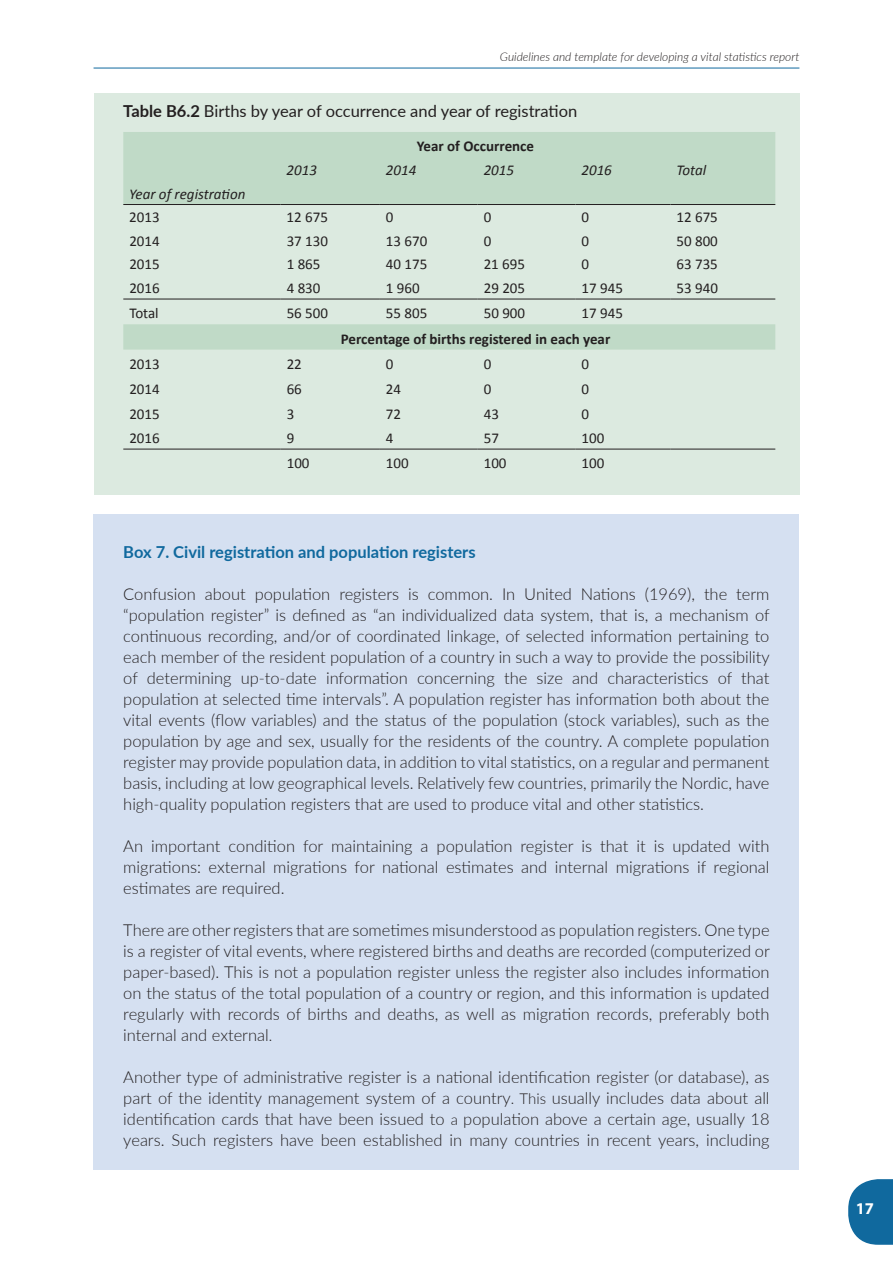
<style>
.page{position:relative;width:893px;height:1263px;background:#fff}
.page>*{position:absolute;margin:0;border:0;box-sizing:border-box;transform-origin:0 0}
.t1{font:300 16.5px/21px "Lato";color:#231f20;text-align:justify}
.t2{font:16.5px "Lato";color:#231f20}
.t3{font:700 16.5px "Lato";color:#10699e}
.t4{font:700 16.5px "Myriad Pro";color:#fff}
.t5{font:15px "Calibri";color:#231f20}
.t6{font:700 15px "Calibri";color:#231f20}
.t7{font:italic 15px "Calibri";color:#231f20}
.t8{font:italic 300 12px "Lato";color:#231f20}
.s1{font-weight:700}
.s2{font-size:15px}
</style>
<div class="page">
<svg style="left:848px;top:1179px;width:45px;height:66px;background:#2f7daa"></svg>
<hr style="left:94px;top:68px;width:705px;height:1px;background:#10699e">
<div style="left:94px;top:94px;width:705px;height:401px;background:#dceae0"></div>
<div style="left:94px;top:514px;width:705px;height:656px;background:#d5e0f1"></div>
<svg style="left:123px;top:132px;width:652px;height:218px"></svg>
<hr style="left:123px;top:204px;width:158px;height:1px;background:#231f20">
<hr style="left:281px;top:204px;width:99px;height:1px;background:#231f20">
<hr style="left:380px;top:204px;width:98px;height:1px;background:#231f20">
<hr style="left:478px;top:204px;width:97px;height:1px;background:#231f20">
<hr style="left:575px;top:204px;width:95px;height:1px;background:#231f20">
<hr style="left:670px;top:204px;width:105px;height:1px;background:#231f20">
<hr style="left:123px;top:299px;width:158px;height:1px;background:#231f20">
<hr style="left:281px;top:299px;width:99px;height:1px;background:#231f20">
<hr style="left:380px;top:299px;width:98px;height:1px;background:#231f20">
<hr style="left:478px;top:299px;width:97px;height:1px;background:#231f20">
<hr style="left:575px;top:299px;width:95px;height:1px;background:#231f20">
<hr style="left:670px;top:299px;width:105px;height:1px;background:#231f20">
<hr style="left:123px;top:449px;width:158px;height:1px;background:#231f20">
<hr style="left:281px;top:449px;width:99px;height:1px;background:#231f20">
<hr style="left:380px;top:449px;width:98px;height:1px;background:#231f20">
<hr style="left:478px;top:449px;width:97px;height:1px;background:#231f20">
<hr style="left:575px;top:449px;width:95px;height:1px;background:#231f20">
<hr style="left:670px;top:449px;width:105px;height:1px;background:#231f20">
<p class="t8" style="left:500px;top:48px;width:301px">Guidelines and template for developing a vital statistics report</p>
<p class="t2" style="left:123px;top:100px;width:456px"><span class="s1">Table B6.2</span> Births by year of occurrence and year of registration</p>
<p class="t6" style="left:417px;top:137px;width:119px">Year of Occurrence</p>
<p class="t7" style="left:129px;top:184px;width:118px">Year of registration</p>
<p class="t7" style="left:287px;top:160px;width:32px">2013</p>
<p class="t7" style="left:386px;top:160px;width:32px">2014</p>
<p class="t7" style="left:484px;top:160px;width:32px">2015</p>
<p class="t7" style="left:581px;top:160px;width:32px">2016</p>
<p class="t7" style="left:676px;top:160px;width:31px">Total</p>
<p class="t5" style="left:129px;top:208px;width:32px">2013</p>
<p class="t5" style="left:287px;top:208px;width:43px">12 675</p>
<p class="t5" style="left:386px;top:208px;width:9px">0</p>
<p class="t5" style="left:484px;top:208px;width:9px">0</p>
<p class="t5" style="left:581px;top:208px;width:9px">0</p>
<p class="t5" style="left:676px;top:208px;width:43px">12 675</p>
<p class="t5" style="left:129px;top:231px;width:32px">2014</p>
<p class="t5" style="left:287px;top:231px;width:43px">37 130</p>
<p class="t5" style="left:386px;top:231px;width:43px">13 670</p>
<p class="t5" style="left:484px;top:231px;width:9px">0</p>
<p class="t5" style="left:581px;top:231px;width:9px">0</p>
<p class="t5" style="left:676px;top:231px;width:43px">50 800</p>
<p class="t5" style="left:129px;top:255px;width:32px">2015</p>
<p class="t5" style="left:287px;top:255px;width:35px">1 865</p>
<p class="t5" style="left:386px;top:255px;width:43px">40 175</p>
<p class="t5" style="left:484px;top:255px;width:43px">21 695</p>
<p class="t5" style="left:581px;top:255px;width:9px">0</p>
<p class="t5" style="left:676px;top:255px;width:43px">63 735</p>
<p class="t5" style="left:129px;top:279px;width:32px">2016</p>
<p class="t5" style="left:287px;top:279px;width:35px">4 830</p>
<p class="t5" style="left:386px;top:279px;width:35px">1 960</p>
<p class="t5" style="left:484px;top:279px;width:43px">29 205</p>
<p class="t5" style="left:581px;top:279px;width:43px">17 945</p>
<p class="t5" style="left:676px;top:279px;width:43px">53 940</p>
<p class="t5" style="left:129px;top:304px;width:31px">Total</p>
<p class="t5" style="left:287px;top:304px;width:43px">56 500</p>
<p class="t5" style="left:386px;top:304px;width:43px">55 805</p>
<p class="t5" style="left:484px;top:304px;width:43px">50 900</p>
<p class="t5" style="left:582px;top:304px;width:43px">17 945</p>
<p class="t6" style="left:341px;top:329px;width:271px">Percentage of births registered in each year</p>
<p class="t5" style="left:129px;top:355px;width:32px">2013</p>
<p class="t5" style="left:287px;top:355px;width:17px">22</p>
<p class="t5" style="left:386px;top:355px;width:9px">0</p>
<p class="t5" style="left:484px;top:355px;width:9px">0</p>
<p class="t5" style="left:582px;top:355px;width:9px">0</p>
<p class="t5" style="left:129px;top:380px;width:32px">2014</p>
<p class="t5" style="left:287px;top:380px;width:17px">66</p>
<p class="t5" style="left:386px;top:380px;width:17px">24</p>
<p class="t5" style="left:484px;top:380px;width:9px">0</p>
<p class="t5" style="left:582px;top:380px;width:9px">0</p>
<p class="t5" style="left:129px;top:405px;width:32px">2015</p>
<p class="t5" style="left:287px;top:405px;width:9px">3</p>
<p class="t5" style="left:386px;top:405px;width:17px">72</p>
<p class="t5" style="left:484px;top:405px;width:17px">43</p>
<p class="t5" style="left:582px;top:405px;width:9px">0</p>
<p class="t5" style="left:129px;top:429px;width:32px">2016</p>
<p class="t5" style="left:287px;top:429px;width:9px">9</p>
<p class="t5" style="left:386px;top:429px;width:9px">4</p>
<p class="t5" style="left:484px;top:429px;width:17px">57</p>
<p class="t5" style="left:582px;top:429px;width:24px">100</p>
<p class="t5" style="left:287px;top:454px;width:24px">100</p>
<p class="t5" style="left:386px;top:454px;width:24px">100</p>
<p class="t5" style="left:484px;top:454px;width:24px">100</p>
<p class="t5" style="left:582px;top:454px;width:24px">100</p>
<p class="t3" style="left:123px;top:540px;width:354px">Box 7. Civil registration and population registers</p>
<p class="t1" style="left:123px;top:583px;width:648px">Confusion about population registers is common. In United Nations (1969), the term “population register” is defined as “an individualized data system, that is, a mechanism of continuous recording, and/or of coordinated linkage, of selected information pertaining to each member of the resident population of a country in such a way to provide the possibility of determining up-to-date information concerning the size and characteristics of that population at selected time intervals”. A population register has information both about the vital events (flow variables) and the status of the population (stock variables), such as the population by age and sex, usually for the residents of the country. A complete population register may provide population data, in addition to vital statistics, on a regular and permanent basis, including at low geographical levels. Relatively few countries, primarily the Nordic, have high-quality population registers that are used to produce vital and other statistics.</p>
<p class="t1" style="left:123px;top:835px;width:648px">An important condition for maintaining a population register is that it is updated with migrations: external migrations for national estimates and internal migrations if regional estimates are required.</p>
<p class="t1" style="left:123px;top:919px;width:648px">There are other registers that are sometimes misunderstood as population registers. One type is a regist<span class="s2">e</span>r of vital events, where registered births and deaths are recorded (computerized or paper-based). This is not a population register unless the register also includes information on the status of the total population of a country or region, and this information <span class="s2">is</span> updated regularly with records of births and deaths, as well as migration records, preferably both internal and external<span class="s2">.</span></p>
<p class="t1" style="left:123px;top:1066px;width:648px">Another type of administrative register is a national identification register (or database), as part of the identity management system of a country<span class="s2">. This</span> usually includes data about all identification cards that have been issued to <span class="s2">a</span> population above a certain age, usually 18 years. Such registers have been established in many countries in recent years, including</p>
<p class="t4" style="left:856px;top:1199px;width:20px">17</p>
</div>
